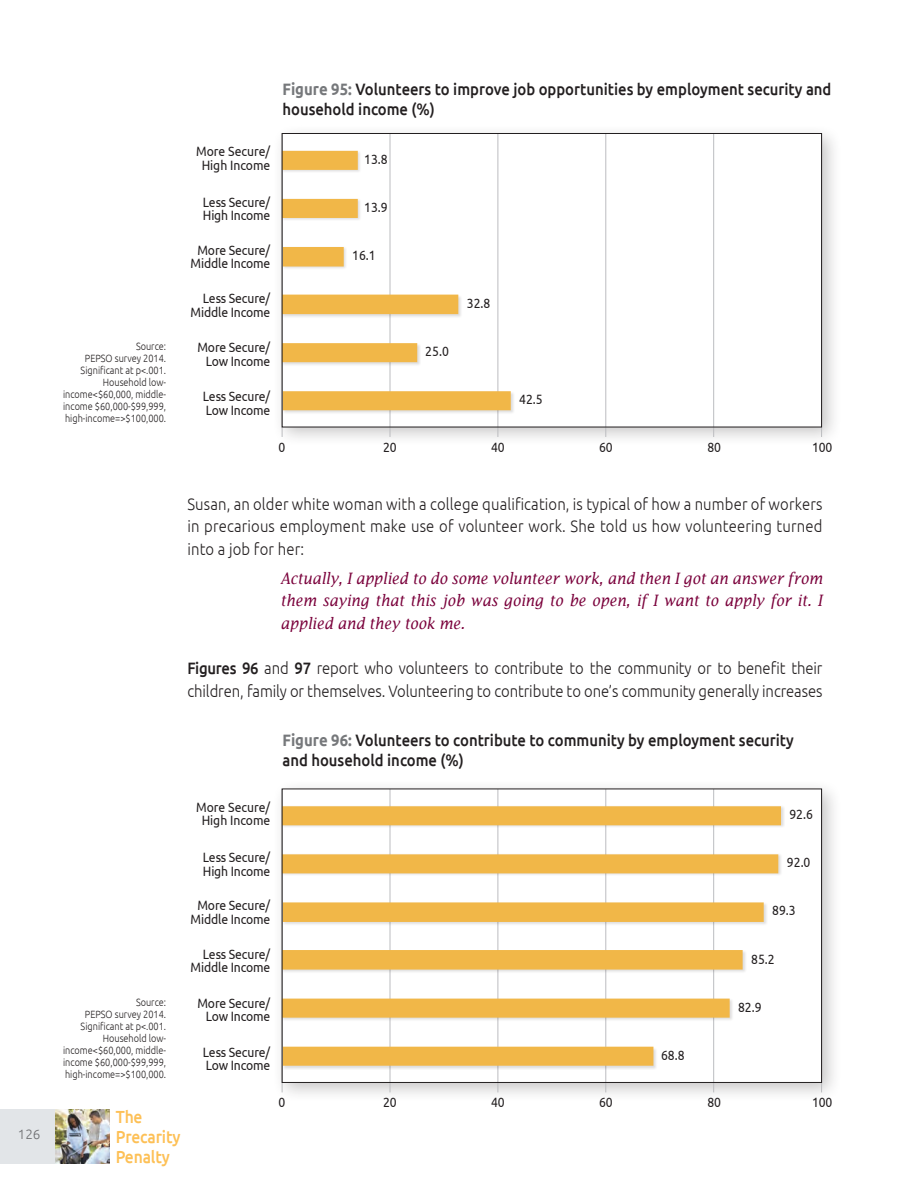
<style>
.page{position:relative;width:919px;height:1189px;background:#fff}
.page>*{position:absolute;margin:0;border:0;box-sizing:border-box;transform-origin:0 0}
.t1{font:500 17.55px "Ubuntu";letter-spacing:-.01em;color:#fdc056;scale:.89 1}
.text_last{font:300 16.5px/22.5px "Ubuntu";letter-spacing:-.005em;color:#231f20;text-align:justify;scale:.9 1}
.t2{font:500 16.5px/19.5px "Ubuntu";color:#231f20;scale:.9 1}
.call_outs_tabbed{font:italic 15.75px/22.5px "Lucida Fax";color:#7a003b;text-align:justify;scale:.9 1}
.t3{font:13.5px/13.5px "Ubuntu";letter-spacing:-.01em;color:#231f20;text-align:center;scale:.9 1}
.t4{font:300 13.5px "Ubuntu";color:#6c6d70}
.t5{font:300 10.5px/12px "Ubuntu";color:#231f20;text-align:right;scale:.87 1}
.s1{font-weight:700;color:#76787b}
.s2{font-weight:500}
</style>
<div class="page">
<div style="left:0;top:1108px;width:56px;height:55px;background:#dfe2e5"></div>
<img style="left:56px;top:1109px;width:54px;height:54px">
<div style="left:272px;top:123px;width:569px;height:324px;background:#231f20;opacity:.25"></div>
<div style="left:282px;top:134px;width:539px;height:293px;background:#fff"></div>
<hr style="left:282px;top:134px;width:1px;height:303px;background:#bcbdc0">
<hr style="left:389px;top:134px;width:1px;height:303px;background:#bcbdc0">
<hr style="left:497px;top:134px;width:1px;height:303px;background:#bcbdc0">
<hr style="left:605px;top:134px;width:1px;height:303px;background:#bcbdc0">
<hr style="left:713px;top:134px;width:1px;height:303px;background:#bcbdc0">
<hr style="left:821px;top:134px;width:1px;height:303px;background:#bcbdc0">
<div style="left:282px;top:246px;width:233px;height:168px;background:#231f20;opacity:.15"></div>
<svg style="left:283px;top:151px;width:227px;height:259px"></svg>
<div style="left:281px;top:133px;width:540px;height:294px;border:1px solid #231f20"></div>
<div style="left:272px;top:779px;width:569px;height:324px;background:#231f20;opacity:.25"></div>
<div style="left:282px;top:789px;width:539px;height:293px;background:#fff"></div>
<hr style="left:282px;top:789px;width:1px;height:303px;background:#bcbdc0">
<hr style="left:389px;top:789px;width:1px;height:303px;background:#bcbdc0">
<hr style="left:497px;top:789px;width:1px;height:303px;background:#bcbdc0">
<hr style="left:605px;top:789px;width:1px;height:303px;background:#bcbdc0">
<hr style="left:713px;top:789px;width:1px;height:303px;background:#bcbdc0">
<hr style="left:821px;top:789px;width:1px;height:303px;background:#bcbdc0">
<svg style="left:283px;top:806px;width:497px;height:47px"></svg>
<svg style="left:283px;top:854px;width:495px;height:47px"></svg>
<div style="left:282px;top:901px;width:485px;height:168px;background:#231f20;opacity:.15"></div>
<svg style="left:283px;top:902px;width:480px;height:163px"></svg>
<svg style="left:737px;top:1001px;width:24px;height:11px"></svg>
<p class="t4" style="left:18px;top:1125px;width:24px">126</p>
<p class="t5" style="left:136px;top:340px;width:36px">Source:</p>
<p class="t5" style="left:63px;top:352px;width:120px">PEPSO survey 2014.<br>Significant at p&lt;.001.<br>Household low&shy;income&lt;$60,000, middle&shy;income $60,000-$99,999, high-income=&gt;$100,000.</p>
<p class="t5" style="left:136px;top:995px;width:36px">Source:</p>
<p class="t5" style="left:63px;top:1007px;width:120px">PEPSO survey 2014.<br>Significant at p&lt;.001.<br>Household low&shy;income&lt;$60,000, middle&shy;income $60,000-$99,999, high-income=&gt;$100,000.</p>
<p class="t2" style="left:282px;top:79px;width:611px"><span class="s1">Figure 95:</span> Volunteers to improve job opportunities by employment security and household income (%)</p>
<p class="t3" style="left:196px;top:144px;width:84px">More Secure/</p>
<p class="t3" style="left:201px;top:158px;width:78px">High Income</p>
<p class="t3" style="left:203px;top:195px;width:76px">Less Secure/</p>
<p class="t3" style="left:203px;top:208px;width:76px">High Income</p>
<p class="t3" style="left:190px;top:243px;width:90px">More Secure/<br>Middle Income</p>
<p class="t3" style="left:190px;top:291px;width:90px;text-align:right">Less Secure/<br>Middle Income</p>
<p class="t3" style="left:197px;top:340px;width:82px">More Secure/</p>
<p class="t3" style="left:206px;top:354px;width:73px">Low Income</p>
<p class="t3" style="left:203px;top:389px;width:76px">Less Secure/</p>
<p class="t3" style="left:206px;top:403px;width:73px">Low Income</p>
<p class="t3" style="left:364px;top:152px;width:28px">13.8</p>
<p class="t3" style="left:364px;top:200px;width:28px">13.9</p>
<p class="t3" style="left:352px;top:248px;width:28px">16.1</p>
<p class="t3" style="left:425px;top:344px;width:28px">25.0</p>
<p class="t3" style="left:466px;top:296px;width:28px">32.8</p>
<p class="t3" style="left:519px;top:392px;width:28px">42.5</p>
<p class="t3" style="left:278px;top:439px;width:9px">0</p>
<p class="t3" style="left:383px;top:439px;width:17px">20</p>
<p class="t3" style="left:491px;top:439px;width:17px">40</p>
<p class="t3" style="left:599px;top:439px;width:17px">60</p>
<p class="t3" style="left:707px;top:439px;width:17px">80</p>
<p class="t3" style="left:811px;top:439px;width:24px">100</p>
<p class="text_last" style="left:187px;top:492px;width:706px">Susan, an older white woman with a college qualification, is typical of how a number of workers in precarious employment make use of volunteer work. She told us how volunteering turned into a job for her:</p>
<p class="call_outs_tabbed" style="left:280px;top:567px;width:603px">Actually, I applied to do some volunteer work, and then I got an answer from them saying that this job was going to be open, if I want to apply for it. I applied and they took me.</p>
<p class="text_last" style="left:187px;top:656px;width:707px"><span class="s2">Figures 96</span> and <span class="s2">97</span> report who volunteers to contribute to the community or to benefit their children, family or themselves. Volunteering to contribute to one’s community generally increases</p>
<p class="t2" style="left:282px;top:730px;width:569px"><span class="s1">Figure 96:</span> Volunteers to contribute to community by employment security and household income (%)</p>
<p class="t3" style="left:196px;top:799px;width:84px">More Secure/</p>
<p class="t3" style="left:201px;top:813px;width:78px">High Income</p>
<p class="t3" style="left:203px;top:850px;width:76px">Less Secure/</p>
<p class="t3" style="left:203px;top:863px;width:76px">High Income</p>
<p class="t3" style="left:190px;top:898px;width:90px">More Secure/<br>Middle Income</p>
<p class="t3" style="left:190px;top:946px;width:90px;text-align:right">Less Secure/<br>Middle Income</p>
<p class="t3" style="left:197px;top:995px;width:82px">More Secure/</p>
<p class="t3" style="left:206px;top:1009px;width:73px">Low Income</p>
<p class="t3" style="left:203px;top:1044px;width:76px">Less Secure/</p>
<p class="t3" style="left:206px;top:1058px;width:73px">Low Income</p>
<p class="t3" style="left:660px;top:1047px;width:28px">68.8</p>
<p class="t3" style="left:789px;top:807px;width:28px">92.6</p>
<p class="t3" style="left:786px;top:855px;width:28px">92.0</p>
<p class="t3" style="left:771px;top:903px;width:28px">89.3</p>
<p class="t3" style="left:750px;top:951px;width:28px">85.2</p>
<p class="t3" style="left:737px;top:999px;width:28px">82.9</p>
<p class="t1" style="left:116px;top:1105px;width:32px">The</p>
<p class="t1" style="left:116px;top:1125px;width:74px">Precarity</p>
<p class="t1" style="left:116px;top:1145px;width:62px">Penalty</p>
<p class="t3" style="left:278px;top:1094px;width:9px">0</p>
<p class="t3" style="left:383px;top:1094px;width:17px">20</p>
<p class="t3" style="left:491px;top:1094px;width:17px">40</p>
<p class="t3" style="left:599px;top:1094px;width:17px">60</p>
<p class="t3" style="left:707px;top:1094px;width:17px">80</p>
<p class="t3" style="left:811px;top:1094px;width:24px">100</p>
</div>
